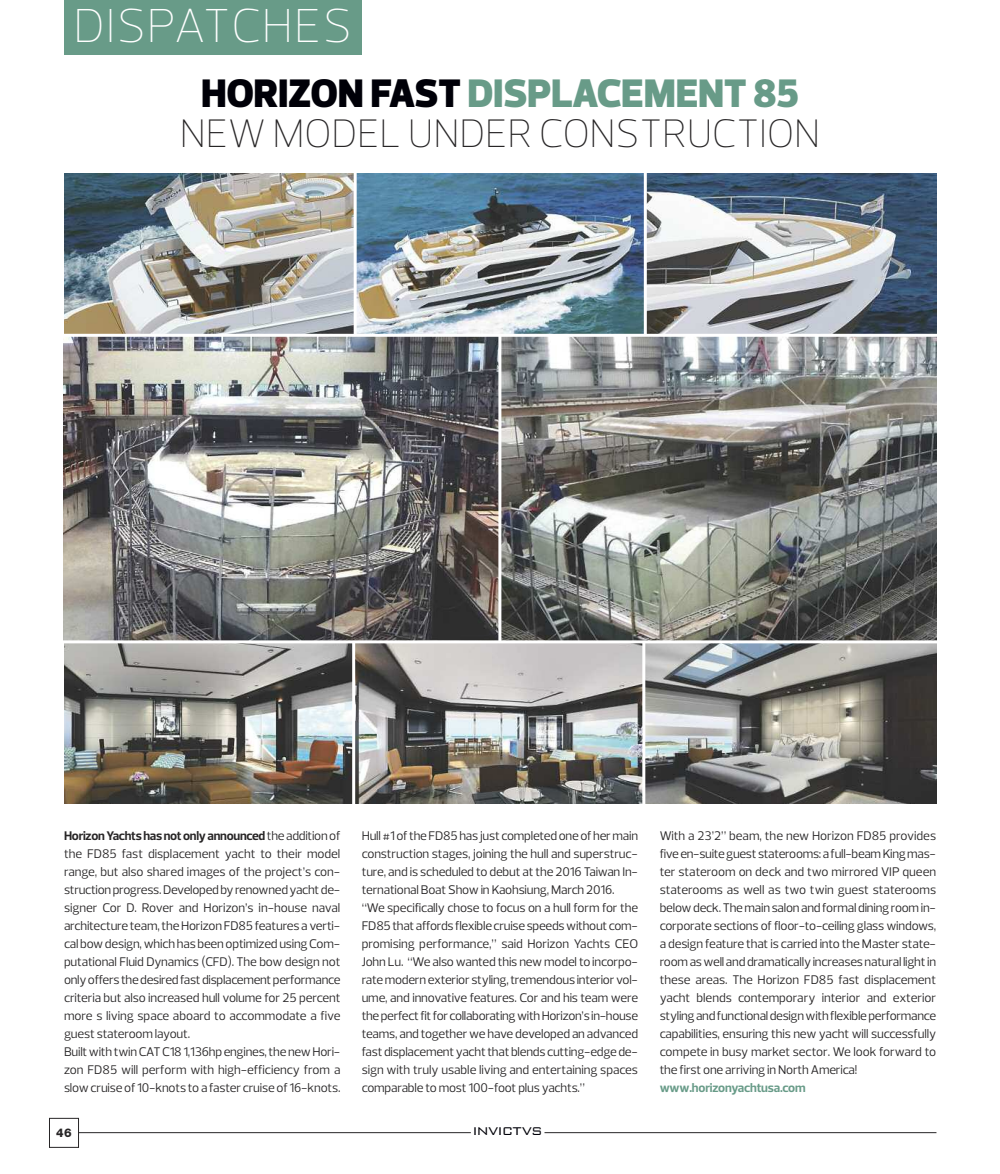
<style>
.page{position:relative;width:1000px;height:1174px;background:#fff}
.page>*{position:absolute;margin:0;border:0;box-sizing:border-box;transform-origin:0 0}
.t1{font:200 48.6px "Prelo";letter-spacing:.015em;color:#fff}
.t2{font:200 40.5px/40.5px "Prelo";color:#272526;text-align:center}
.t3{font:300 15px "Bank Gothic BT";letter-spacing:-.055em;color:#000008}
.t4{font:12.75px/18px "Prelo";letter-spacing:-.015em;color:#272526}
.t5{font:700 12.75px "Prelo";letter-spacing:-.015em;color:#689b88}
.t6{font:800 12px "Helvetica Neue LT Std";color:#272526}
.s1{font-weight:900;color:#000008}
.s2{font-weight:900;color:#689b88}
.s3{font-weight:700}
</style>
<div class="page">
<div style="left:49px;top:1118px;width:30px;height:29px;border:1px solid #272526"></div>
<hr style="left:544px;top:1132px;width:392px;height:1px;background:#272526">
<hr style="left:79px;top:1132px;width:392px;height:1px;background:#272526">
<img style="left:64px;top:173px;width:434px;height:467px">
<svg style="left:501px;top:337px;width:434px;height:303px;background:#818380"></svg>
<img style="left:64px;top:643px;width:288px;height:160px">
<img style="left:355px;top:643px;width:287px;height:160px">
<svg style="left:645px;top:643px;width:290px;height:160px;background:#82827f"></svg>
<img style="left:64px;top:174px;width:289px;height:160px">
<img style="left:356px;top:173px;width:287px;height:161px">
<svg style="left:646px;top:173px;width:289px;height:161px;background:#89929c"></svg>
<div style="left:64px;top:1px;width:297px;height:54px;background:#689b88"></div>
<hr style="left:55px;top:334px;width:891px;height:3px;background:#fff">
<hr style="left:353px;top:150px;width:3px;height:185px;background:#fff">
<h1 class="t1" style="left:74px;top:-4px;width:280px">DISPATCHES</h1>
<h2 class="t2" style="left:180px;top:73px;width:641px"><span class="s1">HORIZON FAST</span> <span class="s2">DISPLACEMENT 85<br></span>NEW MODEL UNDER CONSTRUCTION</h2>
<p class="t4" style="left:64px;top:826px;width:278px"><span class="s3">HorizonYachtshasnotonlyannounced</span>theadditionof the FD85 fast displacement yacht to their model range, but also shared images of the project’s con&shy;structionprogress.Developedbyrenownedyachtde&shy;signer Cor D. Rover and Horizon’s in-house naval architectureteam,theHorizonFD85features averti&shy;calbowdesign,whichhasbeenoptimizedusingCom&shy;putational Fluid Dynamics (CFD). The bow design not onlyoffersthedesiredfastdisplacementperformance criteria but also increased hull volume for 25 percent more s living space aboard to accommodate a five guest stateroom layout.<br>BuiltwithtwinCATC181,136hpengines,thenewHori&shy;zon FD85 will perform with high-efficiency from a slowcruise of10-knots to a faster cruise of16-knots.</p>
<p class="t4" style="left:361px;top:826px;width:278px">Hull#1oftheFD85has just completedoneofhermain construction stages, joining the hull and superstruc&shy;ture, and is scheduled to debut at the 2016 Taiwan In&shy;ternational Boat Show in Kaohsiung, March 2016. “We specifically chose to focus on a hull form for the FD85thataffordsflexiblecruisespeedswithoutcom&shy;promising performance,” said Horizon Yachts CEO John Lu. “We also wanted this new model to incorpo&shy;ratemodernexterior styling,tremendousinteriorvol&shy;ume, and innovative features. Cor and his team were theperfectfitforcollaboratingwithHorizon’sin-house teams, and together we have developed an advanced fastdisplacementyachtthatblends cutting-edgede&shy;sign with truly usable living and entertaining spaces comparable to most 100-foot plus yachts.”</p>
<p class="t4" style="left:659px;top:826px;width:278px;text-align:justify">With a 23’2” beam, the new Horizon FD85 provides fiveen-suitegueststaterooms:afull-beamKingmas&shy;ter stateroom on deck and two mirrored VIP queen staterooms as well as two twin guest staterooms belowdeck.Themainsalonandformaldiningroomin&shy;corporate sections of floor-to-ceiling glass windows, a design feature that is carried into the Master state&shy;roomaswellanddramaticallyincreasesnatural lightin these areas. The Horizon FD85 fast displacement yacht blends contemporary interior and exterior stylingandfunctionaldesignwithflexibleperformance capabilities, ensuring this new yacht will successfully compete in busy market sector. We look forward to the first one arriving in North America!</p>
<p class="t5" style="left:659px;top:1079px;width:147px">www.horizonyachtusa.com</p>
<p class="t6" style="left:56px;top:1125px;width:17px">46</p>
<p class="t3" style="left:472px;top:1123px;width:72px">INVICTVS</p>
</div>
